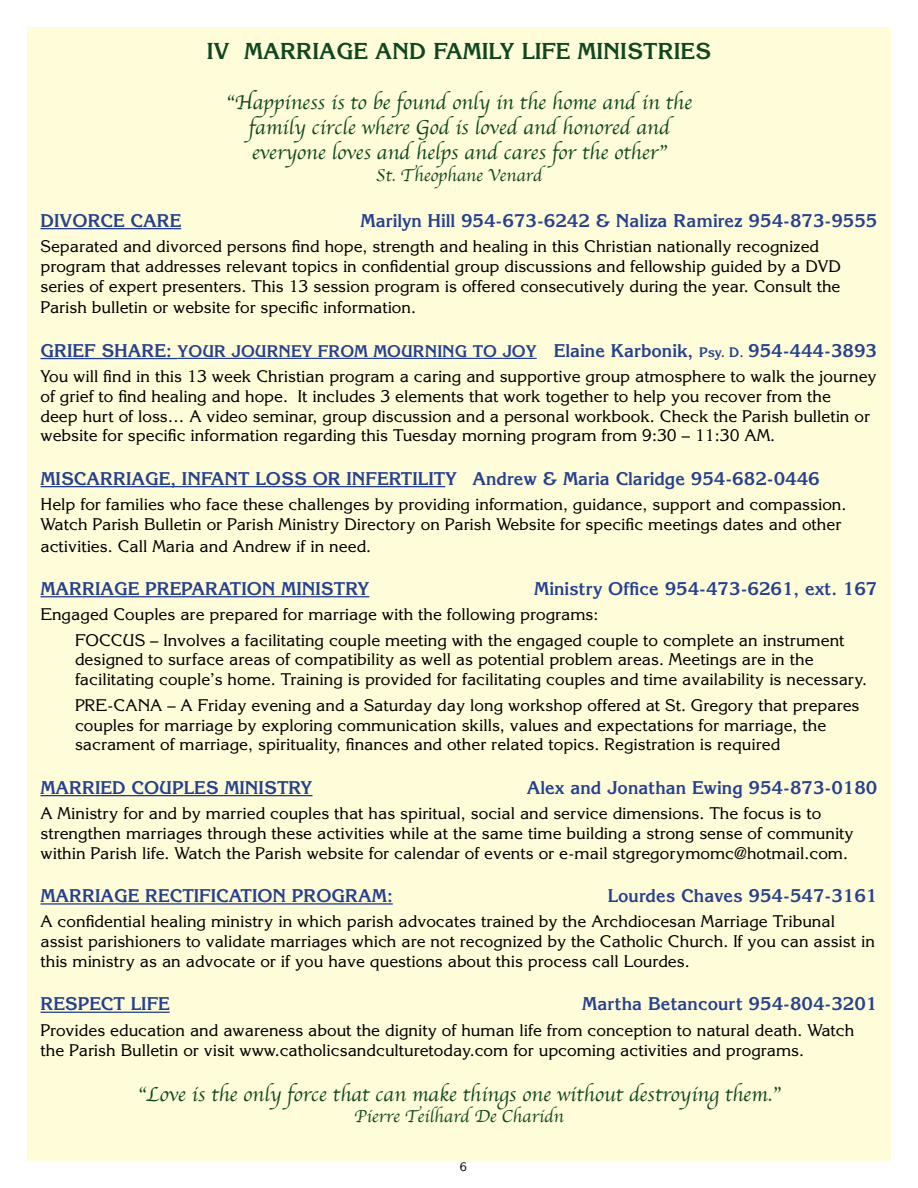
<style>
.page{position:relative;width:918px;height:1188px;background:#fff}
.page>*{position:absolute;margin:0;border:0;box-sizing:border-box;transform-origin:0 0}
.t1{font:700 22.5px "Korinna";color:#114720}
.t2{font:21px/25.2px "Apple Chancery";color:#114720;text-align:center}
.t3{font:700 18px "Korinna";color:#25408f}
.t4{font:18px "Apple Chancery";color:#114720}
.t5{font:16.5px/19.8px "Korinna";color:#000}
.t6{font:12px "Korinna";color:#000}
.s1{font-size:16.5px}
.s2{font-size:13.5px}
</style>
<div class="page">
<div style="left:27px;top:27px;width:864px;height:1134px;background:#fffdd9"></div>
<hr style="left:40px;top:228px;width:141px;height:1px;background:#25408f">
<hr style="left:40px;top:358px;width:138px;height:1px;background:#25408f">
<hr style="left:178px;top:358px;width:359px;height:1px;background:#25408f">
<hr style="left:40px;top:486px;width:405px;height:1px;background:#25408f">
<hr style="left:40px;top:596px;width:329px;height:1px;background:#25408f">
<hr style="left:40px;top:795px;width:272px;height:1px;background:#25408f">
<hr style="left:40px;top:903px;width:353px;height:2px;background:#25408f">
<hr style="left:40px;top:1012px;width:130px;height:1px;background:#25408f">
<h1 class="t1" style="left:207px;top:37px;width:506px">IV MARRIAGE AND FAMILY LIFE MINISTRIES</h1>
<p class="t2" style="left:226px;top:90px;width:467px">“Happiness is to be found only in the home and in the family circle where God is loved and honored and everyone loves and helps and cares for the other”</p>
<p class="t4" style="left:376px;top:161px;width:168px">St. Theophane Venard</p>
<p class="t3" style="left:41px;top:209px;width:142px">DIVORCE CARE</p>
<p class="t3" style="left:361px;top:209px;width:518px">Marilyn Hill 954-673-6242 &amp; Naliza Ramirez 954-873-9555</p>
<p class="t5" style="left:40px;top:236px;width:802px">Separated and divorced persons find hope, strength and healing in this Christian nationally recognized program that addresses relevant topics in confidential group discussions and fellowship guided by a DVD series of expert presenters. This 13 session program is offered consecutively during the year. Consult the</p>
<p class="t5" style="left:40px;top:297px;width:377px">Parish bulletin or website for specific information.</p>
<p class="t3" style="left:40px;top:339px;width:838px">GRIEF SHARE: <span class="s1">YOUR JOURNEY FROM MOURNING TO JOY</span> Elaine Karbonik, <span class="s2">Psy. D.</span> 954-444-3893</p>
<p class="t5" style="left:40px;top:366px;width:838px">You will find in this 13 week Christian program a caring and supportive group atmosphere to walk the journey of grief to find healing and hope. It includes 3 elements that work together to help you recover from the<br>deep hurt of loss… A video seminar, group discussion and a personal workbook. Check the Parish bulletin or website for specific information regarding this Tuesday morning program from 9:30 – 11:30 AM.</p>
<p class="t3" style="left:40px;top:467px;width:781px">MISCARRIAGE, INFANT LOSS OR INFERTILITY Andrew &amp; Maria Claridge 954-682-0446</p>
<p class="t5" style="left:40px;top:494px;width:808px">Help for families who face these challenges by providing information, guidance, support and compassion.<br>Watch Parish Bulletin or Parish Ministry Directory on Parish Website for specific meetings dates and other</p>
<p class="t5" style="left:40px;top:536px;width:332px">activities. Call Maria and Andrew if in need.</p>
<p class="t3" style="left:40px;top:577px;width:330px">MARRIAGE PREPARATION MINISTRY</p>
<p class="t3" style="left:534px;top:577px;width:345px">Ministry Office 954-473-6261, ext. 167</p>
<p class="t5" style="left:75px;top:601px;width:771px;line-height:25.5px;text-indent:-35px">Engaged Couples are prepared for marriage with the following programs:<br>FOCCUS – Involves a facilitating couple meeting with the engaged couple to complete an instrument</p>
<p class="t5" style="left:75px;top:650px;width:794px">designed to surface areas of compatibility as well as potential problem areas. Meetings are in the facilitating couple’s home. Training is provided for facilitating couples and time availability is necessary.</p>
<p class="t5" style="left:75px;top:695px;width:786px">PRE-CANA – A Friday evening and a Saturday day long workshop offered at St. Gregory that prepares couples for marriage by exploring communication skills, values and expectations for marriage, the sacrament of marriage, spirituality, finances and other related topics. Registration is required</p>
<p class="t3" style="left:40px;top:776px;width:273px">MARRIED COUPLES MINISTRY</p>
<p class="t3" style="left:527px;top:776px;width:352px">Alex and Jonathan Ewing 954-873-0180</p>
<p class="t5" style="left:40px;top:803px;width:815px">A Ministry for and by married couples that has spiritual, social and service dimensions. The focus is to strengthen marriages through these activities while at the same time building a strong sense of community within Parish life. Watch the Parish website for calendar of events or e-mail stgregorymomc@hotmail.com.</p>
<p class="t3" style="left:40px;top:884px;width:354px">MARRIAGE RECTIFICATION PROGRAM:</p>
<p class="t3" style="left:608px;top:884px;width:271px">Lourdes Chaves 954-547-3161</p>
<p class="t5" style="left:40px;top:912px;width:836px">A confidential healing ministry in which parish advocates trained by the Archdiocesan Marriage Tribunal assist parishioners to validate marriages which are not recognized by the Catholic Church. If you can assist in this ministry as an advocate or if you have questions about this process call Lourdes.</p>
<p class="t3" style="left:40px;top:993px;width:131px">RESPECT LIFE</p>
<p class="t3" style="left:582px;top:993px;width:297px">Martha Betancourt 954-804-3201</p>
<p class="t5" style="left:40px;top:1020px;width:815px">Provides education and awareness about the dignity of human life from conception to natural death. Watch the Parish Bulletin or visit www.catholicsandculturetoday.com for upcoming activities and programs.</p>
<p class="t2" style="left:138px;top:1081px;width:644px">“Love is the only force that can make things one without destroying them.”</p>
<p class="t4" style="left:354px;top:1102px;width:211px">Pierre Teilhard De Charidn</p>
<p class="t6" style="left:460px;top:1159px;width:9px">6</p>
</div>
